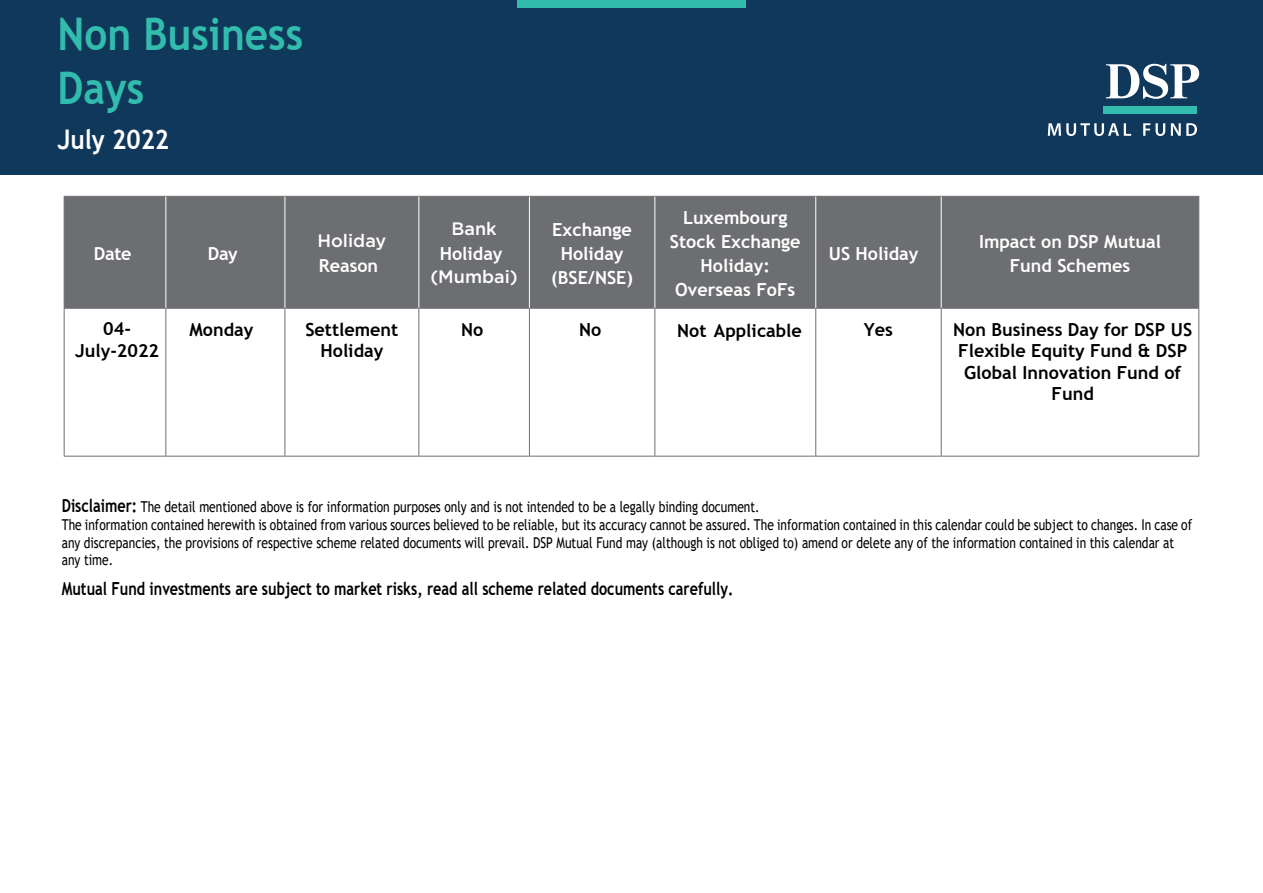
<style>
.page{position:relative;width:1263px;height:893px;background:#fff}
.page>*{position:absolute;margin:0;border:0;box-sizing:border-box;transform-origin:0 0}
.t1{font:700 45px/54px "Trebuchet MS";color:#32bcad;scale:.9 1}
.t2{font:700 27px "Trebuchet MS";color:#fff;scale:.9 1}
.t3{font:700 18px/21.6px "Trebuchet MS";color:#000;text-align:center}
.t4{font:700 18px/24px "Trebuchet MS";color:#fff;text-align:center}
.t5{font:700 18px "Trebuchet MS";color:#000;scale:.8 1}
.t6{font:500 18px "Gotham";color:#fff}
.t7{font:15px/18px "Trebuchet MS";color:#000;scale:.8 1}
.s1{font-weight:700;font-size:18px}
</style>
<div class="page">
<div style="left:0;top:0;width:1263px;height:175px;background:#10385a"></div>
<div style="left:517px;top:0;width:228px;height:8px;background:#32bcad"></div>
<svg style="left:1048px;top:123px;width:83px;height:13px"></svg>
<svg style="left:1143px;top:123px;width:22px;height:13px"></svg>
<svg style="left:1171px;top:123px;width:26px;height:13px"></svg>
<div style="left:1104px;top:106px;width:93px;height:8px;background:#32bcad"></div>
<svg style="left:1106px;top:64px;width:93px;height:35px"></svg>
<div style="left:65px;top:197px;width:1133px;height:111px;background:#6d6e71"></div>
<hr style="left:64px;top:196px;width:102px;height:1px;background:#6d6e71">
<hr style="left:64px;top:197px;width:1px;height:111px;background:#6d6e71">
<hr style="left:166px;top:196px;width:119px;height:1px;background:#6d6e71">
<hr style="left:285px;top:196px;width:134px;height:1px;background:#6d6e71">
<hr style="left:419px;top:196px;width:110px;height:1px;background:#6d6e71">
<hr style="left:529px;top:196px;width:126px;height:1px;background:#6d6e71">
<hr style="left:655px;top:196px;width:161px;height:1px;background:#6d6e71">
<hr style="left:816px;top:196px;width:125px;height:1px;background:#6d6e71">
<hr style="left:941px;top:196px;width:258px;height:1px;background:#6d6e71">
<hr style="left:1198px;top:197px;width:1px;height:111px;background:#6d6e71">
<hr style="left:64px;top:308px;width:102px;height:1px;background:#6d6e71">
<hr style="left:64px;top:309px;width:1px;height:147px;background:#6d6e71">
<hr style="left:166px;top:308px;width:119px;height:1px;background:#6d6e71">
<hr style="left:165px;top:309px;width:1px;height:147px;background:#6d6e71">
<hr style="left:285px;top:308px;width:134px;height:1px;background:#6d6e71">
<hr style="left:285px;top:309px;width:1px;height:147px;background:#6d6e71">
<hr style="left:419px;top:308px;width:110px;height:1px;background:#6d6e71">
<hr style="left:418px;top:309px;width:1px;height:147px;background:#6d6e71">
<hr style="left:529px;top:308px;width:126px;height:1px;background:#6d6e71">
<hr style="left:529px;top:309px;width:1px;height:147px;background:#6d6e71">
<hr style="left:655px;top:308px;width:161px;height:1px;background:#6d6e71">
<hr style="left:654px;top:309px;width:1px;height:147px;background:#6d6e71">
<hr style="left:816px;top:308px;width:125px;height:1px;background:#6d6e71">
<hr style="left:815px;top:309px;width:1px;height:147px;background:#6d6e71">
<hr style="left:941px;top:308px;width:258px;height:1px;background:#6d6e71">
<hr style="left:941px;top:309px;width:1px;height:147px;background:#6d6e71">
<hr style="left:1198px;top:309px;width:1px;height:147px;background:#6d6e71">
<hr style="left:64px;top:456px;width:102px;height:1px;background:#6d6e71">
<hr style="left:166px;top:456px;width:119px;height:1px;background:#6d6e71">
<hr style="left:285px;top:456px;width:134px;height:1px;background:#6d6e71">
<hr style="left:419px;top:456px;width:110px;height:1px;background:#6d6e71">
<hr style="left:529px;top:456px;width:126px;height:1px;background:#6d6e71">
<hr style="left:655px;top:456px;width:161px;height:1px;background:#6d6e71">
<hr style="left:816px;top:456px;width:125px;height:1px;background:#6d6e71">
<hr style="left:941px;top:456px;width:258px;height:1px;background:#6d6e71">
<hr style="left:165px;top:197px;width:1px;height:111px;background:#fff">
<hr style="left:285px;top:197px;width:1px;height:111px;background:#fff">
<hr style="left:418px;top:197px;width:1px;height:111px;background:#fff">
<hr style="left:529px;top:197px;width:1px;height:111px;background:#fff">
<hr style="left:654px;top:197px;width:1px;height:111px;background:#fff">
<hr style="left:815px;top:197px;width:1px;height:111px;background:#fff">
<hr style="left:941px;top:197px;width:1px;height:111px;background:#fff">
<h1 class="t1" style="left:57px;top:7px;width:274px">Non Business<br>Days</h1>
<h2 class="t2" style="left:57px;top:122px;width:126px">July 2022</h2>
<p class="t4" style="left:94px;top:241px;width:39px">Date</p>
<p class="t4" style="left:208px;top:241px;width:32px">Day</p>
<p class="t6" style="left:317px;top:229px;width:70px">Holiday</p>
<p class="t4" style="left:319px;top:253px;width:61px">Reason</p>
<p class="t6" style="left:451px;top:217px;width:47px">Bank</p>
<p class="t4" style="left:440px;top:241px;width:64px">Holiday</p>
<p class="t6" style="left:430px;top:265px;width:89px">(Mumbai)</p>
<p class="t4" style="left:551px;top:217px;width:83px">Exchange<br>Holiday (BSE/NSE)</p>
<p class="t4" style="left:670px;top:205px;width:132px">Luxembourg<br>Stock Exchange<br>Holiday:<br>Overseas FoFs</p>
<p class="t4" style="left:829px;top:241px;width:91px">US Holiday</p>
<p class="t4" style="left:979px;top:229px;width:184px">Impact on DSP Mutual<br>Fund Schemes</p>
<p class="t3" style="left:75px;top:318px;width:85px">04-<br>July-2022</p>
<p class="t3" style="left:190px;top:318px;width:65px">Monday</p>
<p class="t3" style="left:305px;top:318px;width:95px">Settlement<br>Holiday</p>
<p class="t3" style="left:461px;top:318px;width:24px">No</p>
<p class="t3" style="left:579px;top:318px;width:24px">No</p>
<p class="t3" style="left:677px;top:320px;width:126px">Not Applicable</p>
<p class="t3" style="left:864px;top:318px;width:31px">Yes</p>
<p class="t3" style="left:953px;top:318px;width:240px">Non Business Day for DSP US<br>Flexible Equity Fund &amp; DSP<br>Global Innovation Fund of<br>Fund</p>
<p class="t7" style="left:62px;top:497px;width:1414px"><span class="s1">Disclaimer:</span> The detail mentioned above is for information purposes only and is not intended to be a legally binding document.<br>The information contained herewith is obtained from various sources believed to be reliable, but its accuracy cannot be assured. The information contained in this calendar could be subject to changes. In case of any discrepancies, the provisions of respective scheme related documents will prevail. DSP Mutual Fund may (although is not obliged to) amend or delete any of the information contained in this calendar at any time.</p>
<p class="t5" style="left:62px;top:578px;width:841px">Mutual Fund investments are subject to market risks, read all scheme related documents carefully.</p>
</div>
